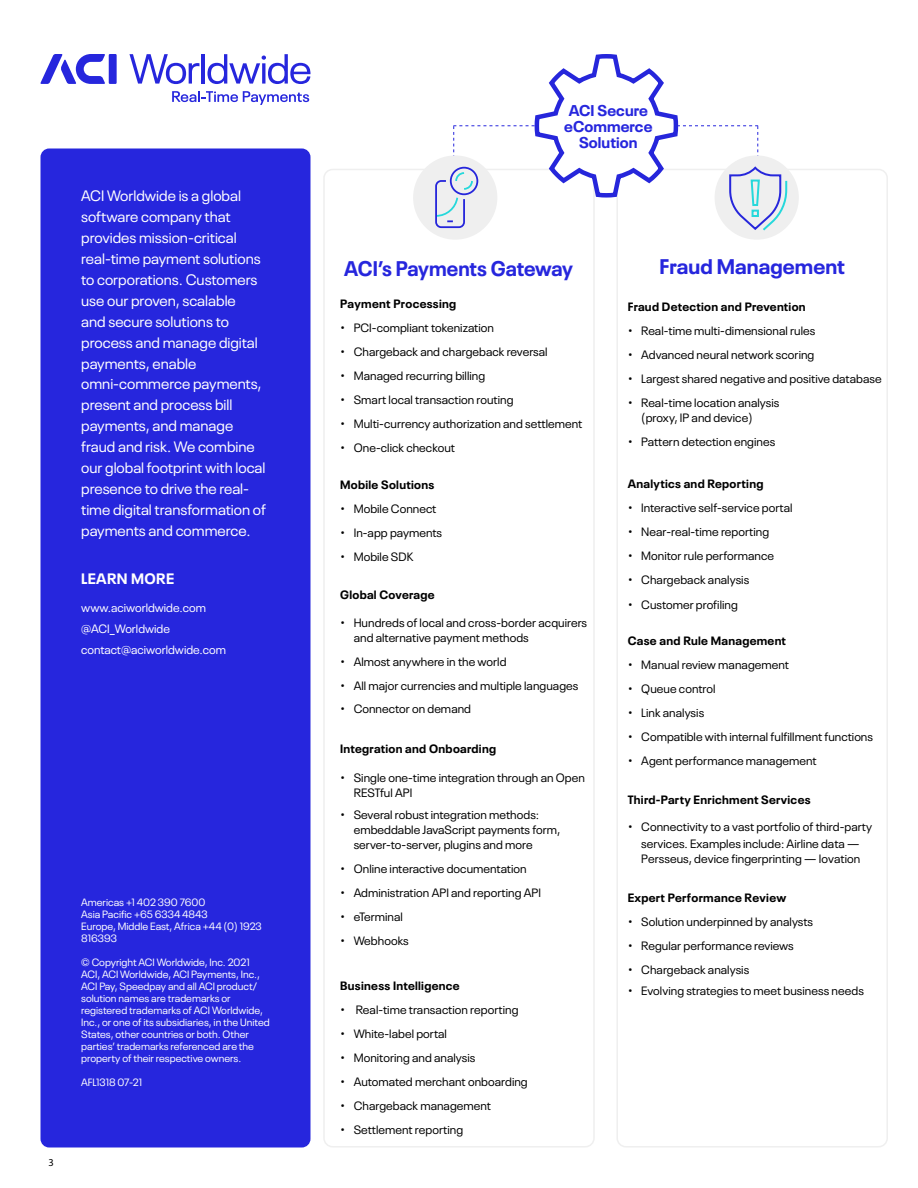
<style>
.page{position:relative;width:918px;height:1188px;background:#fff}
.page>*{position:absolute;margin:0;border:0;box-sizing:border-box;transform-origin:0 0}
.t1{font:700 21px "Neue Plak";letter-spacing:.005em;color:#2626dd;scale:.96 1}
.t2{font:700 21px "Neue Plak";letter-spacing:.005em;color:#2626dd}
.t3{font:700 15.45px/16px "Neue Plak";letter-spacing:.005em;color:#2626dd;text-align:center}
.t4{font:15px/21px "Neue Plak";color:#fff}
.t5{font:700 15px "Neue Plak";letter-spacing:.025em;color:#fff}
.t6{font:12px/15px "Neue Plak";letter-spacing:.005em;color:#000}
.t7{font:700 12px "Neue Plak";letter-spacing:.025em;color:#000}
.t8{font:12px/21px "Neue Plak";color:#fff}
.t9{font:10.5px/12px "Neue Plak";color:#fff}
.t10{font:10.5px "Myriad Pro";color:#000}
</style>
<div class="page">
<div style="left:109px;top:54px;width:8px;height:30px;background:#2626dd"></div>
<svg style="left:40px;top:54px;width:65px;height:30px"></svg>
<svg style="left:129px;top:54px;width:70px;height:30px"></svg>
<hr style="left:202px;top:54px;width:3px;height:30px;background:#2626dd">
<svg style="left:207px;top:54px;width:103px;height:30px"></svg>
<svg style="left:172px;top:91px;width:137px;height:14px"></svg>
<div style="left:41px;top:148px;width:270px;height:999px;background:#2626dd;border-radius:9px"></div>
<div style="left:323px;top:169px;width:272px;height:978px;border:2px solid #efefef;border-radius:9px"></div>
<div style="left:616px;top:169px;width:272px;height:978px;border:2px solid #efefef;border-radius:9px"></div>
<div style="left:413px;top:155px;width:84px;height:85px;background:#efefef;border-radius:50%"></div>
<div style="left:715px;top:155px;width:84px;height:85px;background:#efefef;border-radius:50%"></div>
<svg style="left:434px;top:54px;width:354px;height:179px"></svg>
<p class="t4" style="left:81px;top:186px;width:186px">ACI Worldwide is a global software company that provides mission-critical real-time payment solutions to corporations. Customers use our proven, scalable<br>and secure solutions to process and manage digital payments, enable omni-commerce payments, present and process bill payments, and manage fraud and risk. We combine our global footprint with local presence to drive the real&shy;time digital transformation of payments and commerce.</p>
<p class="t5" style="left:81px;top:573px;width:95px">LEARN MORE</p>
<p class="t8" style="left:81px;top:598px;width:146px">www.aciworldwide.com @ACI_Worldwide contact@aciworldwide.com</p>
<p class="t9" style="left:81px;top:897px;width:182px">Americas +1 402 390 7600<br>Asia Pacific +65 6334 4843<br>Europe, Middle East, Africa +44 (0) 1923<br>816393</p>
<p class="t9" style="left:81px;top:957px;width:190px">© Copyright ACI Worldwide, Inc. 2021<br>ACI, ACI Worldwide, ACI Payments, Inc., ACI Pay, Speedpay and all ACI product/ solution names are trademarks or registered trademarks of ACI Worldwide, Inc., or one of its subsidiaries, in the United States, other countries or both. Other parties’ trademarks referenced are the property of their respective owners.</p>
<p class="t9" style="left:81px;top:1077px;width:62px">AFL1318 07-21</p>
<p class="t10" style="left:49px;top:1156px;width:7px">3</p>
<p class="t3" style="left:564px;top:104px;width:90px">ACI Secure eCommerce<br>Solution</p>
<h1 class="t1" style="left:344px;top:261px;width:240px">ACI’s Payments Gateway</h1>
<h1 class="t2" style="left:660px;top:259px;width:187px">Fraud Management</h1>
<p class="t7" style="left:340px;top:299px;width:118px">Payment Processing</p>
<p class="t6" style="left:340px;top:321px;width:155px">• PCI-compliant tokenization</p>
<p class="t6" style="left:340px;top:345px;width:209px">• Chargeback and chargeback reversal</p>
<p class="t6" style="left:340px;top:369px;width:147px">• Managed recurring billing</p>
<p class="t6" style="left:340px;top:393px;width:175px">• Smart local transaction routing</p>
<p class="t6" style="left:340px;top:417px;width:244px">• Multi-currency authorization and settlement</p>
<p class="t6" style="left:340px;top:441px;width:116px">• One-click checkout</p>
<p class="t7" style="left:340px;top:480px;width:96px">Mobile Solutions</p>
<p class="t6" style="left:340px;top:502px;width:98px">• Mobile Connect</p>
<p class="t6" style="left:340px;top:526px;width:103px">• In-app payments</p>
<p class="t6" style="left:340px;top:550px;width:75px">• Mobile SDK</p>
<p class="t7" style="left:340px;top:590px;width:96px">Global Coverage</p>
<p class="t6" style="left:354px;top:616px;width:235px;text-indent:-14px">• Hundreds of local and cross-border acquirers and alternative payment methods</p>
<p class="t6" style="left:340px;top:655px;width:168px">• Almost anywhere in the world</p>
<p class="t6" style="left:340px;top:679px;width:240px">• All major currencies and multiple languages</p>
<p class="t6" style="left:340px;top:702px;width:132px">• Connector on demand</p>
<p class="t7" style="left:340px;top:744px;width:157px">Integration and Onboarding</p>
<p class="t6" style="left:354px;top:771px;width:233px;text-indent:-14px">• Single one-time integration through an Open<br>RESTful API</p>
<p class="t6" style="left:354px;top:808px;width:208px;text-indent:-14px">• Several robust integration methods: embeddable JavaScript payments form, server-to-server, plugins and more</p>
<p class="t6" style="left:340px;top:862px;width:188px">• Online interactive documentation</p>
<p class="t6" style="left:340px;top:886px;width:202px">• Administration API and reporting API</p>
<p class="t6" style="left:340px;top:910px;width:64px">• eTerminal</p>
<p class="t6" style="left:340px;top:934px;width:70px">• Webhooks</p>
<p class="t7" style="left:340px;top:981px;width:121px">Business Intelligence</p>
<p class="t6" style="left:340px;top:1003px;width:180px">• Real-time transaction reporting</p>
<p class="t6" style="left:340px;top:1027px;width:108px">• White-label portal</p>
<p class="t6" style="left:340px;top:1051px;width:137px">• Monitoring and analysis</p>
<p class="t6" style="left:340px;top:1075px;width:189px">• Automated merchant onboarding</p>
<p class="t6" style="left:340px;top:1099px;width:152px">• Chargeback management</p>
<p class="t6" style="left:340px;top:1123px;width:124px">• Settlement reporting</p>
<p class="t7" style="left:628px;top:302px;width:179px">Fraud Detection and Prevention</p>
<p class="t6" style="left:628px;top:324px;width:189px">• Real-time multi-dimensional rules</p>
<p class="t6" style="left:628px;top:348px;width:188px">• Advanced neural network scoring</p>
<p class="t6" style="left:628px;top:372px;width:255px">• Largest shared negative and positive database</p>
<p class="t6" style="left:641px;top:396px;width:140px;text-indent:-14px">• Real-time location analysis (proxy, IP and device)</p>
<p class="t6" style="left:628px;top:435px;width:149px">• Pattern detection engines</p>
<p class="t7" style="left:628px;top:479px;width:137px">Analytics and Reporting</p>
<p class="t6" style="left:628px;top:501px;width:166px">• Interactive self-service portal</p>
<p class="t6" style="left:628px;top:525px;width:143px">• Near-real-time reporting</p>
<p class="t6" style="left:628px;top:549px;width:148px">• Monitor rule performance</p>
<p class="t6" style="left:628px;top:573px;width:123px">• Chargeback analysis</p>
<p class="t6" style="left:628px;top:598px;width:112px">• Customer profiling</p>
<p class="t7" style="left:628px;top:636px;width:160px">Case and Rule Management</p>
<p class="t6" style="left:628px;top:658px;width:163px">• Manual review management</p>
<p class="t6" style="left:628px;top:682px;width:89px">• Queue control</p>
<p class="t6" style="left:628px;top:706px;width:78px">• Link analysis</p>
<p class="t6" style="left:628px;top:730px;width:247px">• Compatible with internal fulfillment functions</p>
<p class="t6" style="left:628px;top:754px;width:190px">• Agent performance management</p>
<p class="t7" style="left:628px;top:795px;width:184px">Third-Party Enrichment Services</p>
<p class="t6" style="left:628px;top:820px;width:246px;line-height:17px;text-align:center">• Connectivity to a vast portfolio of third-party services. Examples include: Airline data —</p>
<p class="t6" style="left:641px;top:853px;width:220px">Persseus, device fingerprinting — Iovation</p>
<p class="t7" style="left:628px;top:893px;width:160px">Expert Performance Review</p>
<p class="t6" style="left:628px;top:915px;width:187px">• Solution underpinned by analysts</p>
<p class="t6" style="left:628px;top:939px;width:168px">• Regular performance reviews</p>
<p class="t6" style="left:628px;top:963px;width:123px">• Chargeback analysis</p>
<p class="t6" style="left:628px;top:984px;width:238px">• Evolving strategies to meet business needs</p>
</div>
